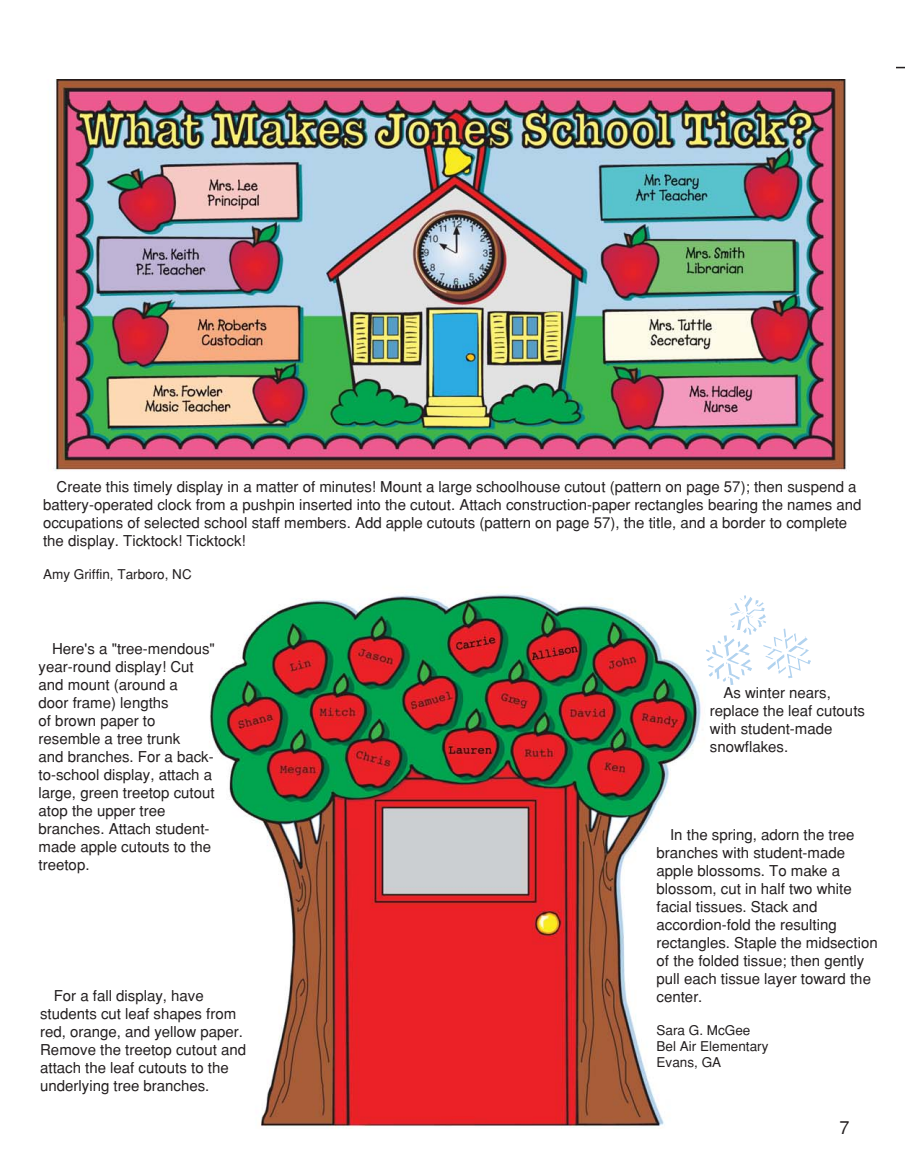
<style>
.page{position:relative;width:905px;height:1175px;background:#fff}
.page>*{position:absolute;margin:0;border:0;box-sizing:border-box;transform-origin:0 0}
.t1{font:18px "Helvetica";color:#231f20}
.t2{font:15px/18px "Helvetica";color:#231f20}
.t3{font:13.5px/16.2px "Helvetica";color:#231f20}
</style>
<div class="page">
<img style="left:53px;top:79px;width:793px;height:1050px">
<svg style="left:699px;top:592px;width:112px;height:96px"></svg>
<p class="t2" style="left:43px;top:479px;width:819px;text-indent:14px">Create this timely display in a matter of minutes! Mount a large schoolhouse cutout (pattern on page 57); then suspend a battery-operated clock from a pushpin inserted into the cutout. Attach construction-paper rectangles bearing the names and occupations of selected school staff members. Add apple cutouts (pattern on page 57), the title, and a border to complete the display. Ticktock! Ticktock!</p>
<p class="t3" style="left:43px;top:567px;width:150px">Amy Griffin, Tarboro, NC</p>
<p class="t2" style="left:39px;top:641px;width:178px;text-indent:14px">Here's a "tree-mendous" year-round display! Cut and mount (around a<br>door frame) lengths<br>of brown paper to resemble a tree trunk<br>and branches. For a back&shy;to-school display, attach a large, green treetop cutout atop the upper tree branches. Attach student&shy;made apple cutouts to the treetop.</p>
<p class="t2" style="left:40px;top:987px;width:207px;text-indent:14px">For a fall display, have students cut leaf shapes from red, orange, and yellow paper.<br>Remove the treetop cutout and attach the leaf cutouts to the underlying tree branches.</p>
<p class="t2" style="left:709px;top:685px;width:157px;text-indent:14px">As winter nears, replace the leaf cutouts with student-made snowflakes.</p>
<p class="t2" style="left:656px;top:826px;width:222px;text-indent:14px">In the spring, adorn the tree branches with student-made apple blossoms. To make a blossom, cut in half two white facial tissues. Stack and accordion-fold the resulting rectangles. Staple the midsection of the folded tissue; then gently pull each tissue layer toward the center.</p>
<p class="t3" style="left:656px;top:1023px;width:113px">Sara G. McGee<br>Bel Air Elementary<br>Evans, GA</p>
<p class="t1" style="left:839px;top:1120px;width:12px">7</p>
</div>
